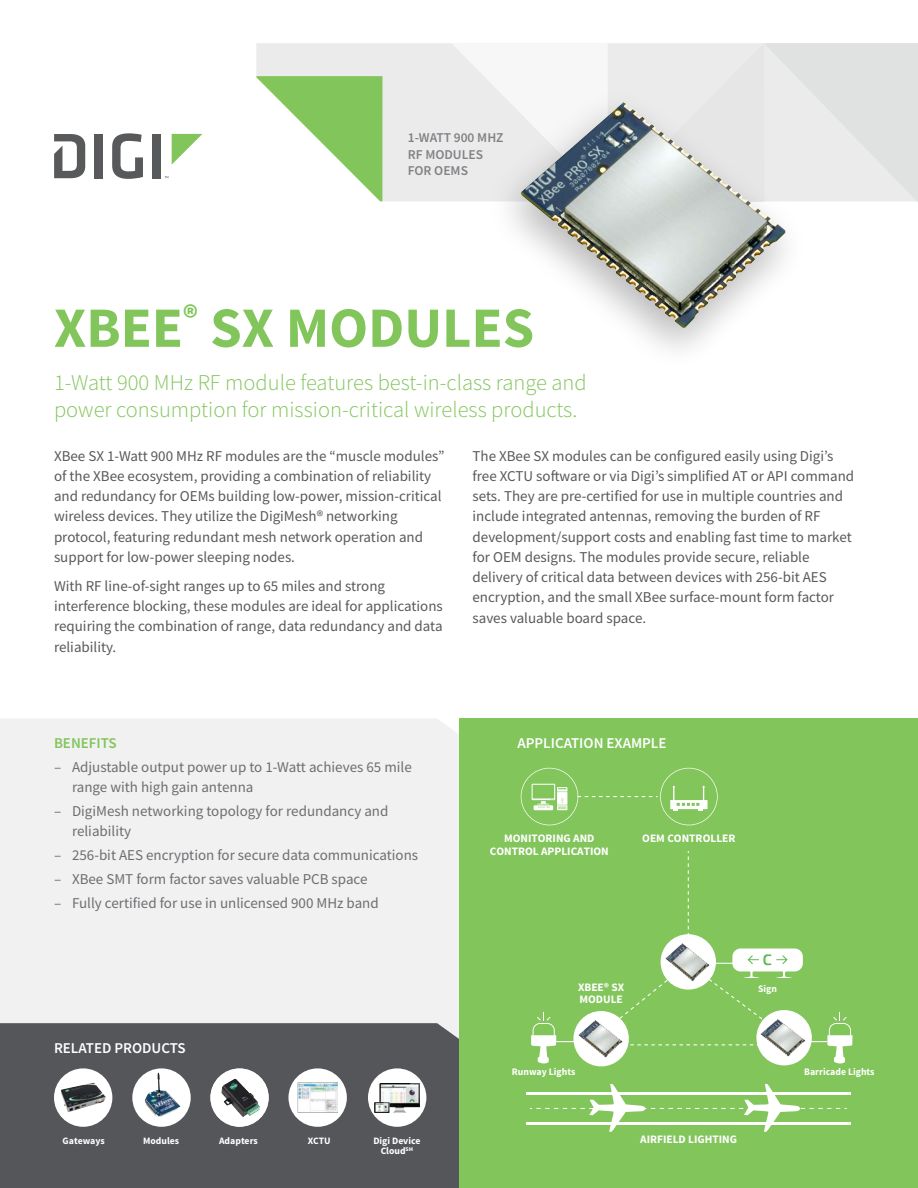
<style>
.page{position:relative;width:918px;height:1188px;background:#fff}
.page>*{position:absolute;margin:0;border:0;box-sizing:border-box;transform-origin:0 0}
.t1{font:700 57px "Source Sans Pro";color:#82c55b}
.Product_Description{font:300 22.5px/27px "Source Sans Pro";color:#82c55b}
.Body_Copy{font:15px/20.2px "Source Sans Pro";color:#58595b}
.Bullets{font:15px/19.5px "Source Sans Pro";color:#6d6e71}
.t2{font:600 15px "Source Sans Pro";color:#fff}
.t3{font:600 15px "Source Sans Pro";color:#82c55b}
.t4{font:600 13.5px/16.5px "Source Sans Pro";color:#808285}
.t5{font:700 11.4px/12.9px "Source Sans Pro";color:#fff}
.t6{font:700 10.05px "Source Sans Pro";color:#fff}
.t7{font:700 9.75px "Source Sans Pro";color:#fff}
</style>
<div class="page">
<div style="left:95px;top:134px;width:8px;height:44px;background:#58595b"></div>
<svg style="left:112px;top:133px;width:31px;height:46px"></svg>
<div style="left:152px;top:134px;width:9px;height:44px;background:#58595b"></div>
<svg style="left:172px;top:134px;width:30px;height:30px"></svg>
<svg style="left:54px;top:134px;width:31px;height:44px"></svg>
<div style="left:459px;top:718px;width:459px;height:470px;background:#82c55b"></div>
<div style="left:0;top:719px;width:459px;height:304px;background:#f1f1f2"></div>
<div style="left:0;top:1023px;width:459px;height:165px;background:#55565a"></div>
<div style="left:256px;top:43px;width:195px;height:158px;background:#ebebeb"></div>
<svg style="left:256px;top:76px;width:126px;height:125px"></svg>
<svg style="left:451px;top:43px;width:467px;height:159px"></svg>
<div style="left:480px;top:82px;width:333px;height:292px;background:#000;opacity:.2"></div>
<img style="left:520px;top:102px;width:266px;height:226px">
<div style="left:54px;top:1068px;width:58px;height:59px;background:#fff;border-radius:50%"></div>
<img style="left:61px;top:1083px;width:45px;height:29px">
<svg style="left:210px;top:1068px;width:59px;height:59px"></svg>
<svg style="left:224px;top:1079px;width:11px;height:6px"></svg>
<div style="left:132px;top:1068px;width:59px;height:59px;background:#fff;border-radius:50%"></div>
<img style="left:145px;top:1073px;width:35px;height:44px">
<div style="left:368px;top:1068px;width:58px;height:59px;background:#fff;border-radius:50%"></div>
<img style="left:375px;top:1083px;width:45px;height:30px">
<div style="left:288px;top:1068px;width:59px;height:59px;background:#fff;border-radius:50%"></div>
<img style="left:298px;top:1083px;width:40px;height:30px">
<svg style="left:630px;top:1044px;width:124px;height:1px"></svg>
<hr style="left:526px;top:1093px;width:324px;height:2px;background:#fff">
<hr style="left:526px;top:1122px;width:324px;height:2px;background:#fff">
<svg style="left:530px;top:1083px;width:317px;height:49px"></svg>
<hr style="left:545px;top:1041px;width:30px;height:1px;background:#fff">
<hr style="left:797px;top:1041px;width:30px;height:1px;background:#fff">
<img style="left:573px;top:1011px;width:56px;height:56px">
<img style="left:756px;top:1011px;width:56px;height:55px">
<div style="left:732px;top:949px;width:71px;height:22px;background:#fff;border-radius:8px"></div>
<svg style="left:597px;top:851px;width:195px;height:186px"></svg>
<svg style="left:827px;top:1012px;width:26px;height:52px"></svg>
<svg style="left:531px;top:1012px;width:26px;height:52px"></svg>
<svg style="left:521px;top:768px;width:197px;height:57px"></svg>
<p class="t4" style="left:408px;top:129px;width:97px">1-WATT 900 MHZ<br>RF MODULES</p>
<p class="t4" style="left:408px;top:162px;width:62px">FOR OEMS</p>
<p class="t1" style="left:54px;top:291px;width:482px">XBEE<sup>®</sup> SX MODULES</p>
<p class="Product_Description" style="left:54px;top:369px;width:534px">1-Watt 900 MHz RF module features best-in-class range and power consumption for mission-critical wireless products.</p>
<p class="Body_Copy" style="left:54px;top:445px;width:392px">XBee SX 1-Watt 900 MHz RF modules are the “muscle modules” of the XBee ecosystem, providing a combination of reliability and redundancy for OEMs building low-power, mission-critical wireless devices. They utilize the DigiMesh® networking protocol, featuring redundant mesh network operation and support for low-power sleeping nodes.</p>
<p class="Body_Copy" style="left:54px;top:576px;width:390px">With RF line-of-sight ranges up to 65 miles and strong interference blocking, these modules are ideal for applications requiring the combination of range, data redundancy and data reliability.</p>
<p class="Body_Copy" style="left:472px;top:445px;width:383px">The XBee SX modules can be configured easily using Digi’s free XCTU software or via Digi’s simplified AT or API command sets. They are pre-certified for use in multiple countries and include integrated antennas, removing the burden of RF development/support costs and enabling fast time to market for OEM designs. The modules provide secure, reliable delivery of critical data between devices with 256-bit AES encryption, and the small XBee surface-mount form factor saves valuable board space.</p>
<p class="t3" style="left:54px;top:734px;width:64px">BENEFITS</p>
<p class="t2" style="left:518px;top:734px;width:151px">APPLICATION EXAMPLE</p>
<p class="Bullets" style="left:72px;top:758px;width:341px;text-indent:-18px">– Adjustable output power up to 1-Watt achieves 65 mile range with high gain antenna</p>
<p class="Bullets" style="left:72px;top:801px;width:318px;text-indent:-18px">– DigiMesh networking topology for redundancy and reliability</p>
<p class="Bullets" style="left:54px;top:845px;width:366px">– 256-bit AES encryption for secure data communications</p>
<p class="Bullets" style="left:54px;top:869px;width:315px">– XBee SMT form factor saves valuable PCB space</p>
<p class="Bullets" style="left:54px;top:893px;width:326px">– Fully certified for use in unlicensed 900 MHz band</p>
<p class="t5" style="left:642px;top:833px;width:95px">OEM CONTROLLER</p>
<p class="t5" style="left:490px;top:833px;width:121px;text-align:center">MONITORING AND<br>CONTROL APPLICATION</p>
<p class="t2" style="left:54px;top:1038px;width:133px">RELATED PRODUCTS</p>
<p class="t5" style="left:578px;top:981px;width:48px">XBEE® SX<br>MODULE</p>
<p class="t6" style="left:758px;top:982px;width:20px">Sign</p>
<p class="t6" style="left:512px;top:1066px;width:65px">Runway Lights</p>
<p class="t6" style="left:804px;top:1066px;width:72px">Barricade Lights</p>
<p class="t7" style="left:308px;top:1134px;width:24px">XCTU</p>
<p class="t5" style="left:640px;top:1133px;width:98px">AIRFIELD LIGHTING</p>
<p class="t7" style="left:63px;top:1134px;width:44px">Gateways</p>
<p class="t7" style="left:143px;top:1134px;width:38px">Modules</p>
<p class="t7" style="left:219px;top:1134px;width:40px">Adapters</p>
<p class="t7" style="left:373px;top:1134px;width:49px">Digi Device</p>
<p class="t7" style="left:381px;top:1145px;width:34px">Cloud<sup>SM</sup></p>
</div>
